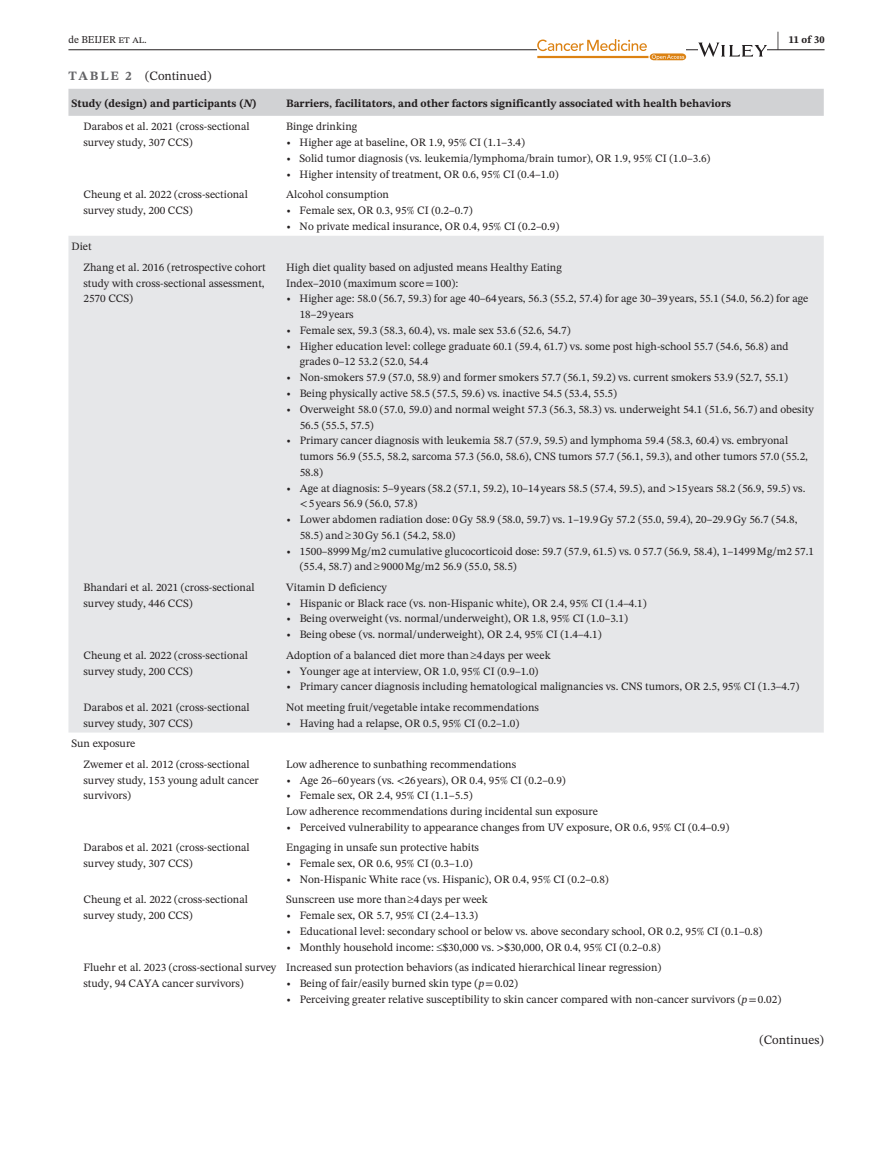
<style>
.page{position:relative;width:893px;height:1174px;background:#fff}
.page>*{position:absolute;margin:0;border:0;box-sizing:border-box;transform-origin:0 0}
.t1{font:700 21px "STIX Two Text";color:#231f20;scale:.42 1}
.t2{font:12.75px "STIX Two Text";color:#231f20}
.t3{font:11.25px/15.8px "STIX Two Text";color:#231f20}
.t4{font:700 11.25px "STIX Two Text";color:#231f20}
.t5{font:10.5px "STIX Two Text";color:#231f20}
.t6{font:700 10.5px "STIX Two Text";color:#231f20}
.s1{font-weight:700;color:#636366}
.s2{font-style:italic}
.s3{font-family:"STIX"}
</style>
<div class="page">
<hr style="left:68px;top:49px;width:756px;height:1px;background:#231f20">
<svg style="left:537px;top:39px;width:149px;height:21px"></svg>
<svg style="left:698px;top:43px;width:69px;height:14px"></svg>
<div style="left:68px;top:89px;width:756px;height:27px;background:#d1d2d4"></div>
<div style="left:68px;top:236px;width:756px;height:496px;background:#e6e7e9"></div>
<h1 class="t1" style="left:777px;top:24px;width:8px">|</h1>
<p class="t5" style="left:68px;top:32px;width:80px">de BEIJER et al.</p>
<p class="t6" style="left:789px;top:32px;width:37px">11 of 30</p>
<p class="t2" style="left:68px;top:66px;width:144px"><span class="s1">TABLE 2</span> (Continued)</p>
<p class="t4" style="left:71px;top:95px;width:187px">Study (design) and participants (<span class="s2">N</span>)</p>
<p class="t4" style="left:286px;top:95px;width:446px">Barriers, facilitators, and other factors significantly associated with health behaviors</p>
<p class="t3" style="left:83px;top:119px;width:168px">Darabos et al. 2021 (cross-sectional survey study, 307 CCS)</p>
<p class="t3" style="left:286px;top:119px;width:73px">Binge drinking</p>
<p class="t3" style="left:286px;top:134px;width:240px">• Higher age at baseline, OR 1.9, 95% CI (1.1–3.4)</p>
<p class="t3" style="left:286px;top:150px;width:426px">• Solid tumor diagnosis (vs. leukemia/lymphoma/brain tumor), OR 1.9, 95% CI (1.0–3.6)</p>
<p class="t3" style="left:286px;top:166px;width:274px">• Higher intensity of treatment, OR 0.6, 95% CI (0.4–1.0)</p>
<p class="t3" style="left:83px;top:187px;width:166px">Cheung et al. 2022 (cross-sectional survey study, 200 CCS)</p>
<p class="t3" style="left:286px;top:187px;width:104px">Alcohol consumption</p>
<p class="t3" style="left:286px;top:202px;width:188px">• Female sex, OR 0.3, 95% CI (0.2–0.7)</p>
<p class="t3" style="left:286px;top:218px;width:275px">• No private medical insurance, OR 0.4, 95% CI (0.2–0.9)</p>
<p class="t3" style="left:83px;top:236px;width:184px;line-height:20.5px;text-indent:-12px">Diet<br>Zhang et al. 2016 (retrospective cohort</p>
<p class="t3" style="left:83px;top:275px;width:183px">study with cross-sectional assessment,<br>2570 CCS)</p>
<p class="t3" style="left:286px;top:259px;width:277px">High diet quality based on adjusted means Healthy Eating<br>Index–2010 (maximum score<span class="s3">=</span>100):</p>
<p class="t3" style="left:300px;top:291px;width:510px;text-indent:-14px">• Higher age: 58.0 (56.7, 59.3) for age 40–64 years, 56.3 (55.2, 57.4) for age 30–39 years, 55.1 (54.0, 56.2) for age<br>18–29 years</p>
<p class="t3" style="left:286px;top:322px;width:286px">• Female sex, 59.3 (58.3, 60.4), vs. male sex 53.6 (52.6, 54.7)</p>
<p class="t3" style="left:300px;top:338px;width:490px;text-indent:-14px">• Higher education level: college graduate 60.1 (59.4, 61.7) vs. some post high-school 55.7 (54.6, 56.8) and grades 0–12 53.2 (52.0, 54.4</p>
<p class="t3" style="left:286px;top:369px;width:503px">• Non-smokers 57.9 (57.0, 58.9) and former smokers 57.7 (56.1, 59.2) vs. current smokers 53.9 (52.7, 55.1)</p>
<p class="t3" style="left:286px;top:385px;width:332px">• Being physically active 58.5 (57.5, 59.6) vs. inactive 54.5 (53.4, 55.5)</p>
<p class="t3" style="left:300px;top:401px;width:516px;text-indent:-14px">• Overweight 58.0 (57.0, 59.0) and normal weight 57.3 (56.3, 58.3) vs. underweight 54.1 (51.6, 56.7) and obesity<br>56.5 (55.5, 57.5)</p>
<p class="t3" style="left:300px;top:432px;width:510px;text-indent:-14px">• Primary cancer diagnosis with leukemia 58.7 (57.9, 59.5) and lymphoma 59.4 (58.3, 60.4) vs. embryonal tumors 56.9 (55.5, 58.2, sarcoma 57.3 (56.0, 58.6), CNS tumors 57.7 (56.1, 59.3), and other tumors 57.0 (55.2,<br>58.8)</p>
<p class="t3" style="left:300px;top:480px;width:507px;text-indent:-14px">• Age at diagnosis: 5–9 years (58.2 (57.1, 59.2), 10–14 years 58.5 (57.4, 59.5), and <span class="s3">&gt;</span>15 years 58.2 (56.9, 59.5) vs. <span class="s3">&lt;</span>5 years 56.9 (56.0, 57.8)</p>
<p class="t3" style="left:300px;top:511px;width:499px;text-indent:-14px">• Lower abdomen radiation dose: 0Gy 58.9 (58.0, 59.7) vs. 1–19.9Gy 57.2 (55.0, 59.4), 20–29.9Gy 56.7 (54.8,<br>58.5) and≥30Gy 56.1 (54.2, 58.0)</p>
<p class="t3" style="left:300px;top:543px;width:516px;text-indent:-13px">• 1500–8999Mg/m2 cumulative glucocorticoid dose: 59.7 (57.9, 61.5) vs. 0 57.7 (56.9, 58.4), 1–1499Mg/m2 57.1 (55.4, 58.7) and≥9000Mg/m2 56.9 (55.0, 58.5)</p>
<p class="t3" style="left:83px;top:579px;width:173px">Bhandari et al. 2021 (cross-sectional survey study, 446 CCS)</p>
<p class="t3" style="left:286px;top:579px;width:102px">Vitamin D deficiency</p>
<p class="t3" style="left:286px;top:595px;width:362px">• Hispanic or Black race (vs. non-Hispanic white), OR 2.4, 95% CI (1.4–4.1)</p>
<p class="t3" style="left:286px;top:610px;width:343px">• Being overweight (vs. normal/underweight), OR 1.8, 95% CI (1.0–3.1)</p>
<p class="t3" style="left:286px;top:626px;width:317px">• Being obese (vs. normal/underweight), OR 2.4, 95% CI (1.4–4.1)</p>
<p class="t3" style="left:83px;top:647px;width:166px">Cheung et al. 2022 (cross-sectional survey study, 200 CCS)</p>
<p class="t3" style="left:286px;top:647px;width:266px">Adoption of a balanced diet more than≥4days per week</p>
<p class="t3" style="left:286px;top:663px;width:254px">• Younger age at interview, OR 1.0, 95% CI (0.9–1.0)</p>
<p class="t3" style="left:286px;top:678px;width:515px">• Primary cancer diagnosis including hematological malignancies vs. CNS tumors, OR 2.5, 95% CI (1.3–4.7)</p>
<p class="t3" style="left:84px;top:699px;width:168px">Darabos et al. 2021 (cross-sectional survey study, 307 CCS)</p>
<p class="t3" style="left:286px;top:699px;width:254px">Not meeting fruit/vegetable intake recommendations</p>
<p class="t3" style="left:286px;top:715px;width:235px">• Having had a relapse, OR 0.5, 95% CI (0.2–1.0)</p>
<p class="t3" style="left:84px;top:733px;width:168px;line-height:20.5px;text-indent:-12px">Sun exposure<br>Zwemer et al. 2012 (cross-sectional</p>
<p class="t3" style="left:84px;top:772px;width:177px">survey study, 153 young adult cancer survivors)</p>
<p class="t3" style="left:286px;top:756px;width:231px">Low adherence to sunbathing recommendations</p>
<p class="t3" style="left:286px;top:772px;width:281px">• Age 26–60 years (vs. <span class="s3">&lt;</span>26 years), OR 0.4, 95% CI (0.2–0.9)</p>
<p class="t3" style="left:286px;top:787px;width:313px">• Female sex, OR 2.4, 95% CI (1.1–5.5)<br>Low adherence recommendations during incidental sun exposure</p>
<p class="t3" style="left:286px;top:819px;width:445px">• Perceived vulnerability to appearance changes from UV exposure, OR 0.6, 95% CI (0.4–0.9)</p>
<p class="t3" style="left:84px;top:839px;width:168px">Darabos et al. 2021 (cross-sectional survey study, 307 CCS)</p>
<p class="t3" style="left:286px;top:839px;width:194px">Engaging in unsafe sun protective habits</p>
<p class="t3" style="left:286px;top:855px;width:188px">• Female sex, OR 0.6, 95% CI (0.3–1.0)</p>
<p class="t3" style="left:286px;top:871px;width:324px">• Non-Hispanic White race (vs. Hispanic), OR 0.4, 95% CI (0.2–0.8)</p>
<p class="t3" style="left:84px;top:891px;width:166px">Cheung et al. 2022 (cross-sectional survey study, 200 CCS)</p>
<p class="t3" style="left:286px;top:891px;width:203px">Sunscreen use more than≥4days per week</p>
<p class="t3" style="left:286px;top:907px;width:193px">• Female sex, OR 5.7, 95% CI (2.4–13.3)</p>
<p class="t3" style="left:286px;top:923px;width:478px">• Educational level: secondary school or below vs. above secondary school, OR 0.2, 95% CI (0.1–0.8)</p>
<p class="t3" style="left:286px;top:939px;width:376px">• Monthly household income: ≤$30,000 vs. <span class="s3">&gt;</span>$30,000, OR 0.4, 95% CI (0.2–0.8)</p>
<p class="t3" style="left:84px;top:959px;width:194px">Fluehr et al. 2023 (cross-sectional survey study, 94 CAYA cancer survivors)</p>
<p class="t3" style="left:286px;top:959px;width:377px">Increased sun protection behaviors (as indicated hierarchical linear regression)</p>
<p class="t3" style="left:286px;top:975px;width:233px">• Being of fair/easily burned skin type (<span class="s2">p</span><span class="s3">=</span>0.02)</p>
<p class="t3" style="left:286px;top:991px;width:496px">• Perceiving greater relative susceptibility to skin cancer compared with non-cancer survivors (<span class="s2">p</span><span class="s3">=</span>0.02)</p>
<p class="t2" style="left:759px;top:1030px;width:66px">(Continues)</p>
</div>
